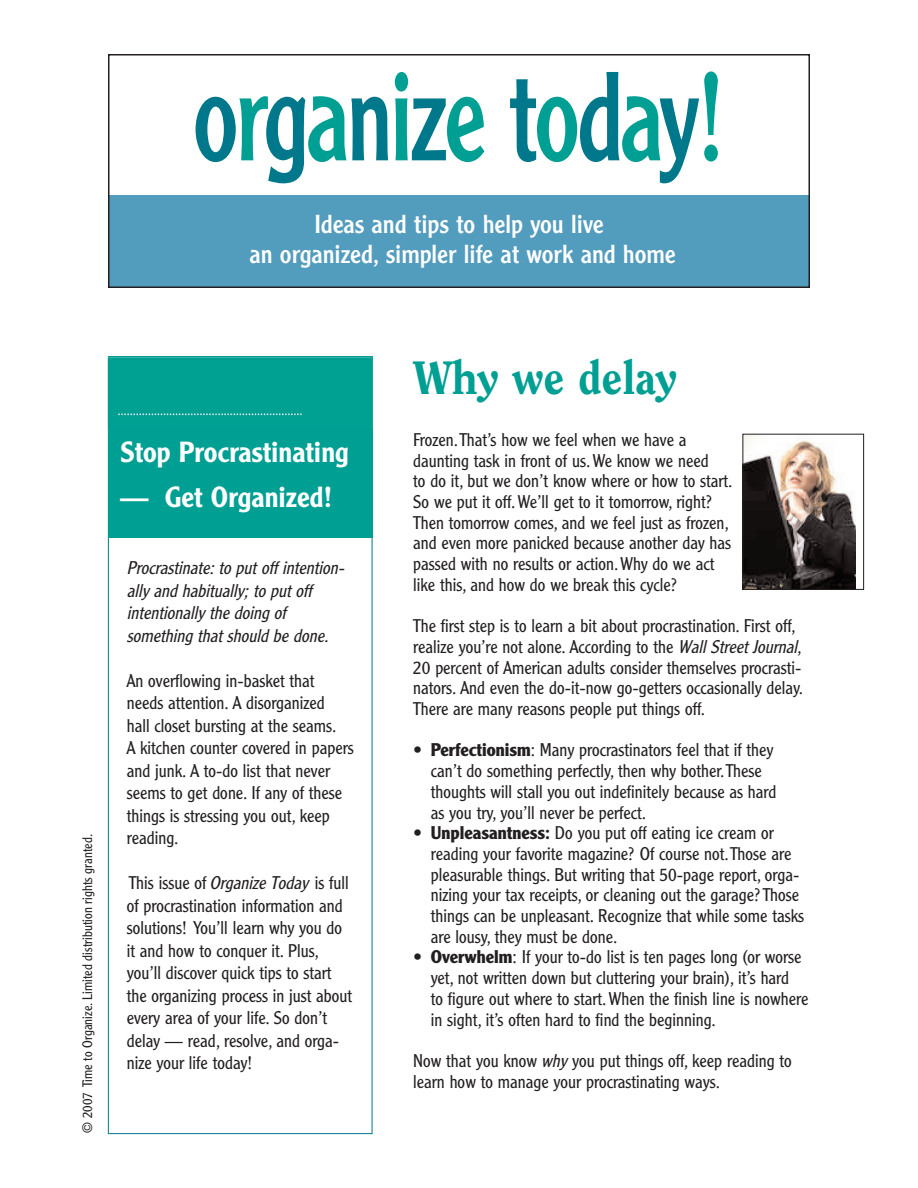
<style>
.page{position:relative;width:918px;height:1188px;background:#fff}
.page>*{position:absolute;margin:0;border:0;box-sizing:border-box;transform-origin:0 0}
.t1{font:123.75px "Clearface Gothic LH";letter-spacing:-.03em;color:#00788b;scale:.8 1}
.t2{font:800 46.5px "Clearface";color:#009f94}
.t3{font:500 28.5px "Clearface Gothic LH";color:#fff}
.t4{font:25.5px/30.6px "Clearface Gothic LH";color:#fff;text-align:center}
.t5{font:300 18px/20.7px "Clearface Gothic LH";color:#231f20}
.t6{font:italic 300 18px/22.5px "Clearface Gothic LH";color:#231f20}
.t7{font:300 13.5px "Clearface Gothic LH";color:#231f20}
.s1{color:#009f94}
.s2{font-style:italic}
.s3{font-weight:700}
</style>
<div class="page">
<div style="left:108px;top:195px;width:702px;height:93px;background:#529cbe"></div>
<div style="left:108px;top:356px;width:264px;height:181px;background:#009f94"></div>
<div style="left:108px;top:54px;width:702px;height:234px;border:2px solid #231f20"></div>
<img style="left:744px;top:436px;width:112px;height:152px">
<div style="left:742px;top:434px;width:122px;height:156px;border:1px solid #231f20"></div>
<img style="left:107px;top:356px;width:266px;height:71px">
<h1 class="t1" style="left:193px;top:72px;width:667px">o<span class="s1">r</span>g<span class="s1">a</span>n<span class="s1">i</span>z<span class="s1">e</span> t<span class="s1">o</span>d<span class="s1">a</span>y<span class="s1">!</span></h1>
<h3 class="t4" style="left:250px;top:211px;width:428px">Ideas and tips to help you live<br>an organized, simpler life at work and home</h3>
<p class="t7" style="left:82px;top:1132px;width:300px;rotate:-90deg">© 2007 Time to Organize. Limited distribution rights granted.</p>
<h3 class="t3" style="left:120px;top:441px;width:230px">Stop Procrastinating</h3>
<h3 class="t3" style="left:120px;top:486px;width:214px">— Get Organized!</h3>
<p class="t6" style="left:127px;top:558px;width:222px">Procrastinate: to put off intention&shy;ally and habitually; to put off intentionally the doing of something that should be done.</p>
<p class="t5" style="left:127px;top:671px;width:228px;line-height:22.5px">An overflowing in-basket that needs attention. A disorganized<br>hall closet bursting at the seams.<br>A kitchen counter covered in papers and junk. A to-do list that never seems to get done. If any of these things is stressing you out, keep reading.</p>
<p class="t5" style="left:127px;top:873px;width:227px;line-height:22.5px">This issue of <span class="s2">Organize Today</span> is full of procrastination information and solutions! You’ll learn why you do it and how to conquer it. Plus, you’ll discover quick tips to start the organizing process in just about every area of your life. So don’t delay — read, resolve, and orga&shy;nize your life today!</p>
<h2 class="t2" style="left:413px;top:358px;width:265px">Why we delay</h2>
<p class="t5" style="left:413px;top:431px;width:321px">Frozen.That’s how we feel when we have a daunting task in front of us. We know we need<br>to do it, but we don’t know where or how to start.<br>So we put it off. We’ll get to it tomorrow, right?<br>Then tomorrow comes, and we feel just as frozen, and even more panicked because another day has passed with no results or action. Why do we act like this, and how do we break this cycle?</p>
<p class="t5" style="left:413px;top:617px;width:391px">The first step is to learn a bit about procrastination. First off, realize you’re not alone. According to the <span class="s2">Wall Street Journal</span>, 20 percent of American adults consider themselves procrasti&shy;nators. And even the do-it-now go-getters occasionally delay.<br>There are many reasons people put things off.</p>
<p class="t5" style="left:431px;top:741px;width:347px;text-indent:-18px">• <span class="s3">Perfectionism</span>: Many procrastinators feel that if they can’t do something perfectly, then why bother.These thoughts will stall you out indefinitely because as hard as you try, you’ll never be perfect.</p>
<p class="t5" style="left:431px;top:824px;width:375px;text-indent:-18px">• <span class="s3">Unpleasantness:</span> Do you put off eating ice cream or reading your favorite magazine? Of course not.Those are pleasurable things. But writing that 50-page report, orga&shy;nizing your tax receipts, or cleaning out the garage? Those things can be unpleasant. Recognize that while some tasks are lousy, they must be done.</p>
<p class="t5" style="left:431px;top:948px;width:379px;text-indent:-18px">• <span class="s3">Overwhelm</span>: If your to-do list is ten pages long (or worse yet, not written down but cluttering your brain), it’s hard<br>to figure out where to start. When the finish line is nowhere in sight, it’s often hard to find the beginning.</p>
<p class="t5" style="left:413px;top:1052px;width:380px">Now that you know <span class="s2">why</span> you put things off, keep reading to learn how to manage your procrastinating ways.</p>
</div>
